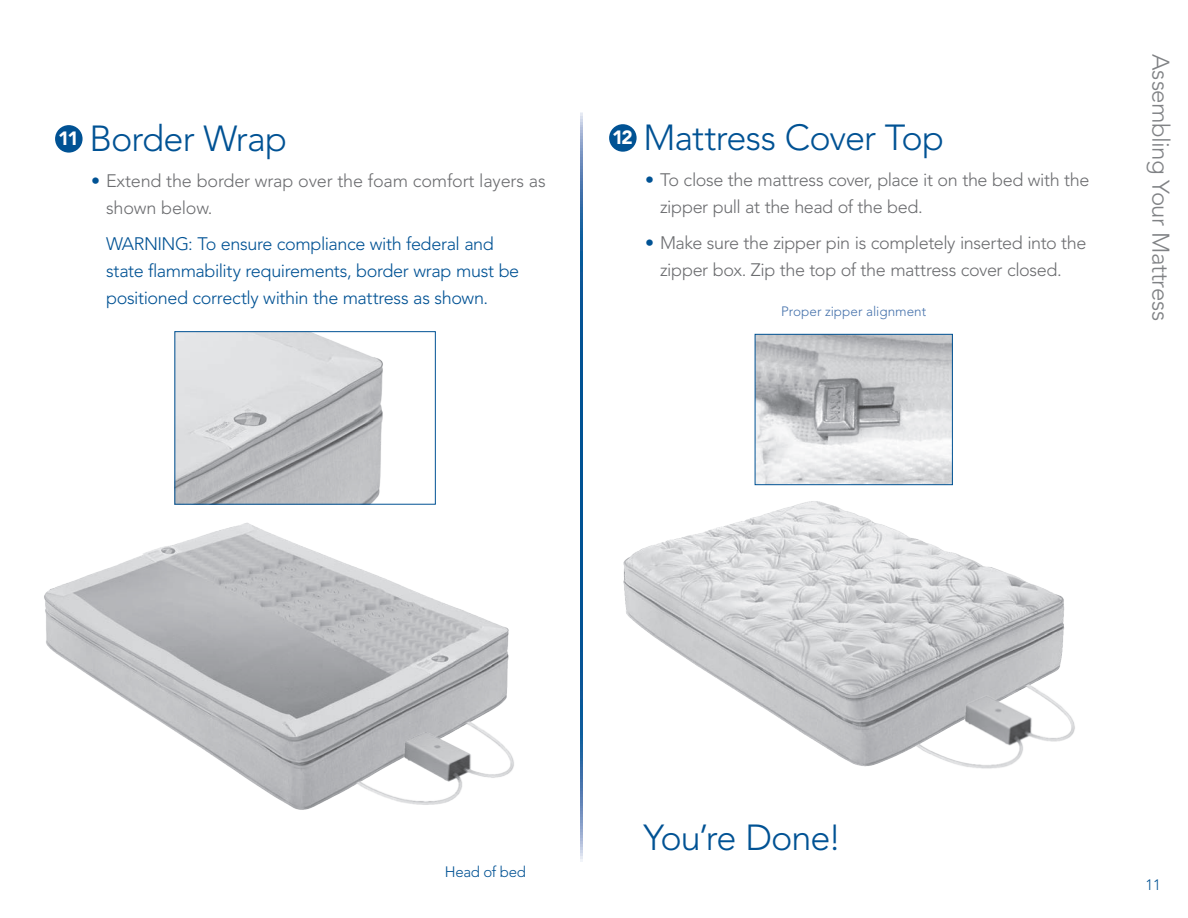
<style>
.page{position:relative;width:1188px;height:918px;background:#fff}
.page>*{position:absolute;margin:0;border:0;box-sizing:border-box;transform-origin:0 0}
.t1{font:300 36px "Avenir LT Std";letter-spacing:-.025em;color:#005294}
.t2{font:300 24px "Avenir LT Std";letter-spacing:-.02em;color:#808285}
.t3{font:300 18px/27px "Avenir LT Std";letter-spacing:-.02em;color:#6c6d70}
.t4{font:300 18px/27px "Avenir LT Std";letter-spacing:-.02em;color:#005294}
.t5{font:300 15px "Avenir LT Std";letter-spacing:-.015em;color:#005294}
.t6{font:300 13.5px "Avenir LT Std";color:#4773ac}
.s1{color:#005294}
</style>
<div class="page">
<img style="left:44px;top:523px;width:465px;height:284px">
<div style="left:55px;top:125px;width:28px;height:28px;background:#005294;border-radius:50%"></div>
<div style="left:609px;top:124px;width:28px;height:28px;background:#005294;border-radius:50%"></div>
<svg style="left:581px;top:112px;width:1px;height:750px"></svg>
<img style="left:176px;top:333px;width:207px;height:170px">
<div style="left:174px;top:331px;width:262px;height:174px;border:1px solid #005294"></div>
<img style="left:623px;top:477px;width:441px;height:286px">
<img style="left:757px;top:336px;width:194px;height:147px">
<div style="left:755px;top:334px;width:198px;height:151px;border:1px solid #005294"></div>
<img style="left:292px;top:693px;width:222px;height:117px">
<img style="left:851px;top:655px;width:224px;height:114px">
<h1 class="t1" style="left:58px;top:118px;width:231px"><sup>11</sup> Border Wrap</h1>
<p class="t3" style="left:106px;top:167px;width:441px;text-indent:-15px"><span class="s1">•</span> Extend the border wrap over the foam comfort layers as shown below.</p>
<p class="t4" style="left:106px;top:230px;width:415px">WARNING: To ensure compliance with federal and state flammability requirements, border wrap must be positioned correctly within the mattress as shown.</p>
<h1 class="t1" style="left:612px;top:117px;width:334px"><sup>12</sup> Mattress Cover Top</h1>
<p class="t3" style="left:660px;top:166px;width:431px;text-indent:-15px"><span class="s1">•</span> To close the mattress cover, place it on the bed with the zipper pull at the head of the bed.</p>
<p class="t3" style="left:645px;top:229px;width:443px;text-align:center"><span class="s1">•</span> Make sure the zipper pin is completely inserted into the zipper box. Zip the top of the mattress cover closed.</p>
<p class="t6" style="left:781px;top:304px;width:147px">Proper zipper alignment</p>
<h2 class="t2" style="left:1175px;top:54px;width:268px;rotate:90deg">Assembling Your Mattress</h2>
<p class="t5" style="left:445px;top:863px;width:83px">Head of bed</p>
<h1 class="t1" style="left:644px;top:816px;width:199px">You’re Done!</h1>
<p class="t5" style="left:1145px;top:876px;width:17px">11</p>
</div>
